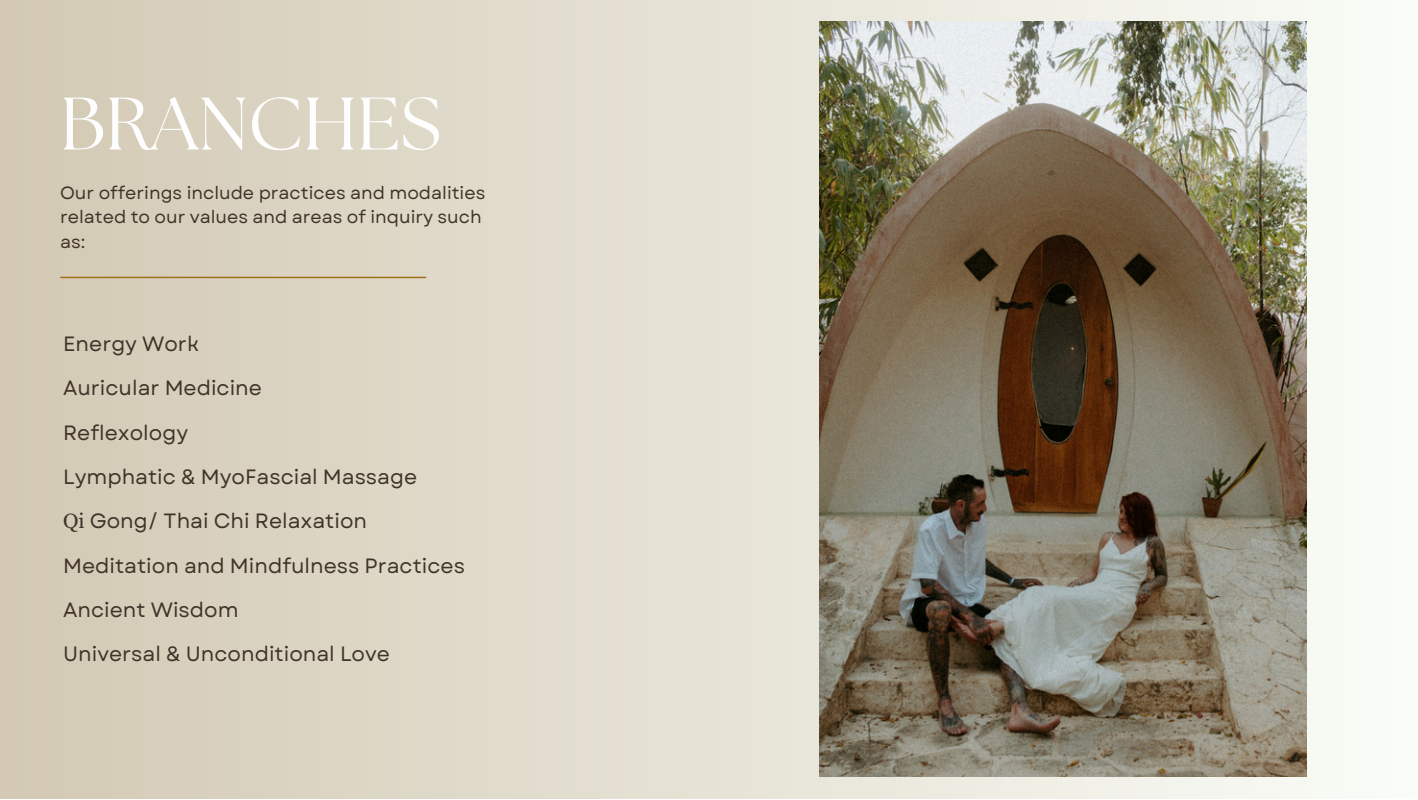
<style>
.page{position:relative;width:1418px;height:800px;background:#fff}
.page>*{position:absolute;margin:0;border:0;box-sizing:border-box;transform-origin:0 0}
.t1{font:74.02px "The Seasons";color:#fefefe}
.t2{font:20.65px/44.3px "Garet";color:#403329}
.t3{font:17.68px/24.3px "Garet";color:#403329}
.s1{font-family:"Georgia"}
</style>
<div class="page">
<div style="left:0;top:0;width:1417px;height:798px;background:linear-gradient(to right,#d4cab5,#f5f8f2)"></div>
<img style="left:819px;top:21px;width:487px;height:755px">
<hr style="left:61px;top:277px;width:365px;height:1px;background:#a16c13">
<p class="t1" style="left:60px;top:90px;width:383px">BRANCHES</p>
<p class="t3" style="left:60px;top:181px;width:427px">Our offerings include practices and modalities related to our values and areas of inquiry such as:</p>
<p class="t2" style="left:63px;top:322px;width:403px">Energy Work<br>Auricular Medicine<br>Reflexology<br>Lymphatic &amp; MyoFascial Massage<br><span class="s1">Qi</span> Gong/ Thai Chi Relaxation<br>Meditation and Mindfulness Practices<br>Ancient Wisdom<br>Universal &amp; Unconditional Love</p>
</div>
